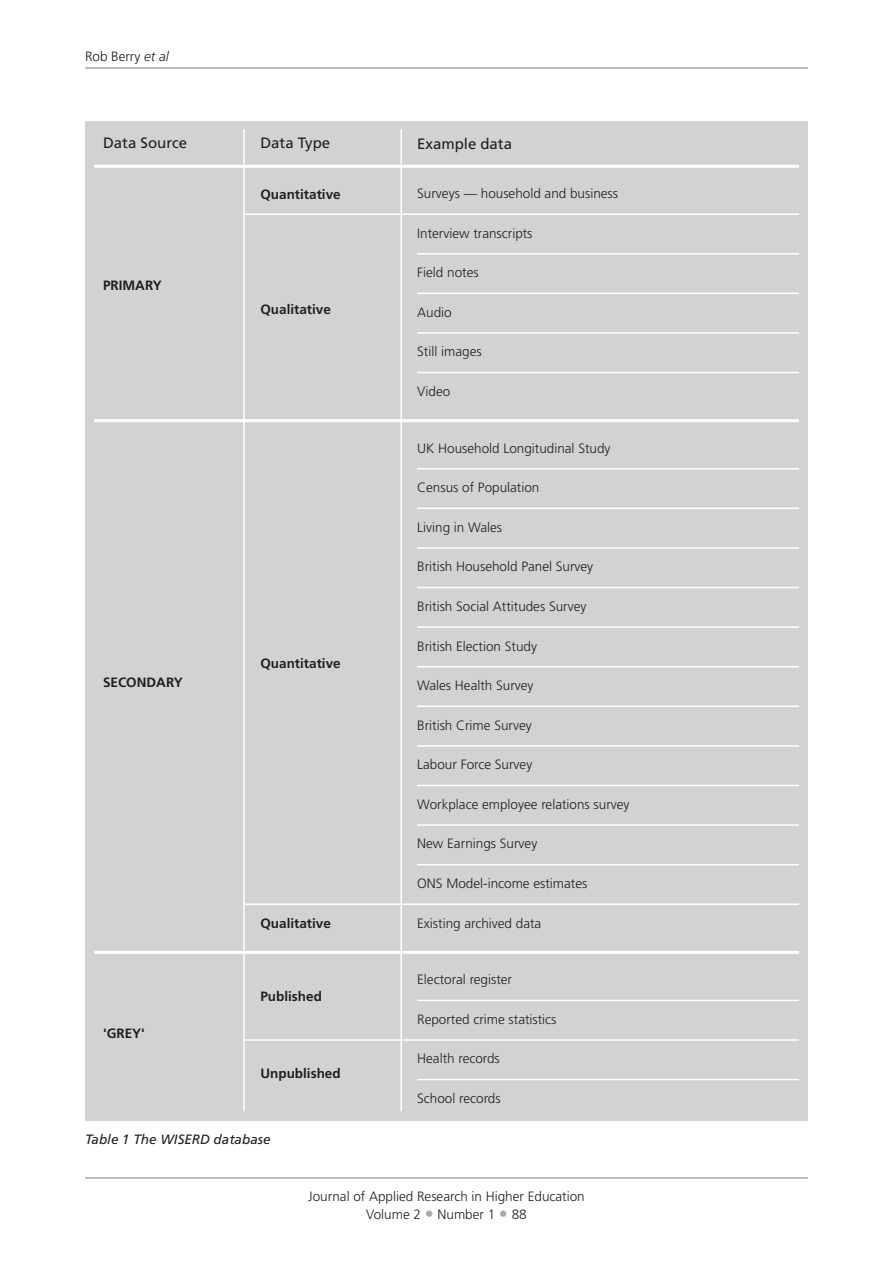
<style>
.page{position:relative;width:893px;height:1263px;background:#fff}
.page>*{position:absolute;margin:0;border:0;box-sizing:border-box;transform-origin:0 0}
.t1{font:15px "Frutiger";color:#231f20}
.t2{font:300 13.5px/18px "Frutiger";color:#231f20;text-align:center}
.t3{font:700 13.5px "Frutiger";color:#231f20}
.t4{font:italic 13.5px "Frutiger";color:#231f20}
.s1{font-style:italic}
.s2{font-size:18px;color:#a8a9ad}
</style>
<div class="page">
<hr style="left:85px;top:67px;width:723px;height:2px;background:#a8a9ad">
<hr style="left:85px;top:1177px;width:723px;height:2px;background:#a8a9ad">
<div style="left:85px;top:121px;width:723px;height:1000px;background:#d1d2d4"></div>
<hr style="left:94px;top:165px;width:705px;height:3px;background:#fff">
<hr style="left:245px;top:213px;width:554px;height:2px;background:#fff">
<hr style="left:417px;top:253px;width:382px;height:2px;background:#fff">
<hr style="left:417px;top:293px;width:382px;height:1px;background:#fff">
<hr style="left:417px;top:332px;width:382px;height:2px;background:#fff">
<hr style="left:417px;top:372px;width:382px;height:1px;background:#fff">
<hr style="left:94px;top:419px;width:705px;height:3px;background:#fff">
<hr style="left:417px;top:468px;width:382px;height:1px;background:#fff">
<hr style="left:417px;top:508px;width:382px;height:1px;background:#fff">
<hr style="left:417px;top:547px;width:382px;height:2px;background:#fff">
<hr style="left:417px;top:587px;width:382px;height:1px;background:#fff">
<hr style="left:417px;top:626px;width:382px;height:2px;background:#fff">
<hr style="left:417px;top:666px;width:382px;height:1px;background:#fff">
<hr style="left:417px;top:705px;width:382px;height:2px;background:#fff">
<hr style="left:417px;top:745px;width:382px;height:2px;background:#fff">
<hr style="left:417px;top:785px;width:382px;height:1px;background:#fff">
<hr style="left:417px;top:824px;width:382px;height:2px;background:#fff">
<hr style="left:417px;top:864px;width:382px;height:1px;background:#fff">
<hr style="left:245px;top:903px;width:554px;height:2px;background:#fff">
<hr style="left:94px;top:951px;width:705px;height:3px;background:#fff">
<hr style="left:417px;top:1000px;width:382px;height:1px;background:#fff">
<hr style="left:245px;top:1039px;width:554px;height:2px;background:#fff">
<hr style="left:417px;top:1079px;width:382px;height:1px;background:#fff">
<hr style="left:243px;top:129px;width:2px;height:982px;background:#fff">
<hr style="left:400px;top:129px;width:2px;height:982px;background:#fff">
<p class="t2" style="left:85px;top:49px;width:85px">Rob Berry <span class="s1">et al</span></p>
<p class="t1" style="left:103px;top:137px;width:86px">Data Source</p>
<p class="t3" style="left:103px;top:280px;width:60px">PRIMARY</p>
<p class="t1" style="left:260px;top:137px;width:71px">Data Type</p>
<p class="t3" style="left:260px;top:189px;width:82px">Quantitative</p>
<p class="t3" style="left:260px;top:304px;width:72px">Qualitative</p>
<p class="t3" style="left:103px;top:676px;width:81px">SECONDARY</p>
<p class="t3" style="left:260px;top:658px;width:82px">Quantitative</p>
<p class="t3" style="left:103px;top:1028px;width:43px">'GREY'</p>
<p class="t3" style="left:260px;top:918px;width:72px">Qualitative</p>
<p class="t3" style="left:260px;top:991px;width:63px">Published</p>
<p class="t3" style="left:260px;top:1068px;width:82px">Unpublished</p>
<p class="t4" style="left:85px;top:1133px;width:187px">Table 1 The WISERD database</p>
<p class="t1" style="left:417px;top:138px;width:96px">Example data</p>
<p class="t2" style="left:417px;top:185px;width:202px">Surveys — household and business</p>
<p class="t2" style="left:417px;top:225px;width:117px">Interview transcripts</p>
<p class="t2" style="left:417px;top:265px;width:63px">Field notes</p>
<p class="t2" style="left:417px;top:304px;width:36px">Audio</p>
<p class="t2" style="left:417px;top:344px;width:66px">Still images</p>
<p class="t2" style="left:417px;top:383px;width:35px">Video</p>
<p class="t2" style="left:417px;top:440px;width:195px">UK Household Longitudinal Study</p>
<p class="t2" style="left:417px;top:479px;width:124px">Census of Population</p>
<p class="t2" style="left:417px;top:519px;width:86px">Living in Wales</p>
<p class="t2" style="left:417px;top:559px;width:178px">British Household Panel Survey</p>
<p class="t2" style="left:417px;top:598px;width:171px">British Social Attitudes Survey</p>
<p class="t2" style="left:417px;top:638px;width:121px">British Election Study</p>
<p class="t2" style="left:417px;top:677px;width:118px">Wales Health Survey</p>
<p class="t2" style="left:417px;top:717px;width:116px">British Crime Survey</p>
<p class="t2" style="left:417px;top:757px;width:117px">Labour Force Survey</p>
<p class="t2" style="left:417px;top:796px;width:214px">Workplace employee relations survey</p>
<p class="t2" style="left:417px;top:836px;width:122px">New Earnings Survey</p>
<p class="t2" style="left:417px;top:875px;width:172px">ONS Model-income estimates</p>
<p class="t2" style="left:417px;top:915px;width:126px">Existing archived data</p>
<p class="t2" style="left:417px;top:971px;width:96px">Electoral register</p>
<p class="t2" style="left:417px;top:1011px;width:141px">Reported crime statistics</p>
<p class="t2" style="left:417px;top:1051px;width:84px">Health records</p>
<p class="t2" style="left:417px;top:1090px;width:85px">School records</p>
<p class="t2" style="left:308px;top:1188px;width:278px">Journal of Applied Research in Higher Education<br>Volume 2 <span class="s2">•</span> Number 1 <span class="s2">•</span> 88</p>
</div>
